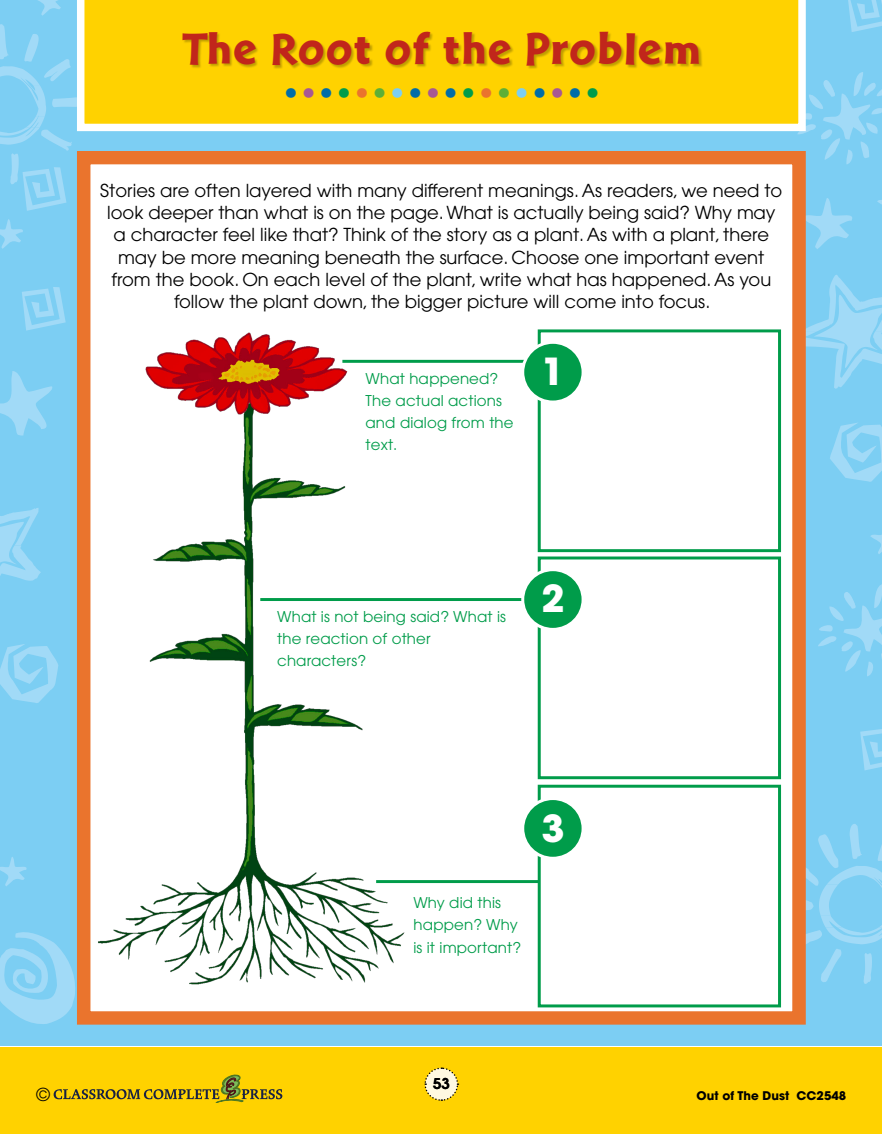
<style>
.page{position:relative;width:882px;height:1134px;background:#fff}
.page>*{position:absolute;margin:0;border:0;box-sizing:border-box;transform-origin:0 0}
.t1{font:45.94px "Cal Sans Heavy KB";letter-spacing:.03em;color:#c1261b}
.t2{font:700 41.56px "Futura";color:#006da7}
.t3{font:700 37.1px "Avant Garde";color:#fff}
.t4{font:17.76px/22.2px "Avant Garde";color:#000;text-align:center}
.t5{font:14.88px/22.2px "Avant Garde";letter-spacing:.01em;color:#009c4a}
.t6{font:600 14.88px "Avant Garde";color:#000}
.t7{font:700 11.9px "Avant Garde";color:#000}
.s1{color:#a75893}
.s2{color:#009c4a}
.s3{color:#ea742d}
.s4{color:#5eaf36}
.s5{color:#7ccef3}
</style>
<div class="page">
<div style="left:0;top:1047px;width:882px;height:87px;background:#ffd200"></div>
<svg style="left:54px;top:1075px;width:228px;height:28px"></svg>
<svg style="left:424px;top:1067px;width:35px;height:34px"></svg>
<div style="left:0;top:0;width:882px;height:1046px;background:#7ccef3"></div>
<svg style="left:0;top:932px;width:75px;height:92px"></svg>
<svg style="left:0;top:644px;width:58px;height:59px"></svg>
<svg style="left:0;top:371px;width:52px;height:65px"></svg>
<svg style="left:38px;top:0;width:23px;height:16px"></svg>
<svg style="left:0;top:219px;width:23px;height:30px"></svg>
<svg style="left:0;top:24px;width:73px;height:187px"></svg>
<svg style="left:0;top:508px;width:41px;height:73px"></svg>
<svg style="left:22px;top:287px;width:44px;height:44px"></svg>
<svg style="left:0;top:857px;width:27px;height:29px"></svg>
<svg style="left:806px;top:824px;width:76px;height:160px"></svg>
<svg style="left:806px;top:275px;width:76px;height:114px"></svg>
<svg style="left:830px;top:423px;width:52px;height:59px"></svg>
<svg style="left:818px;top:584px;width:64px;height:92px"></svg>
<svg style="left:860px;top:729px;width:22px;height:41px"></svg>
<svg style="left:870px;top:534px;width:12px;height:20px"></svg>
<svg style="left:877px;top:200px;width:5px;height:5px"></svg>
<svg style="left:810px;top:72px;width:72px;height:92px"></svg>
<svg style="left:848px;top:0;width:34px;height:32px"></svg>
<svg style="left:806px;top:198px;width:46px;height:51px"></svg>
<svg style="left:73px;top:0;width:737px;height:135px;background:#f8d523"></svg>
<div style="left:84px;top:158px;width:715px;height:860px;background:#fff"></div>
<div style="left:77px;top:151px;width:729px;height:874px;border:13px solid #ea742d"></div>
<div style="left:183px;top:32px;width:520px;height:38px;background:#000;opacity:.25"></div>
<img style="left:87px;top:307px;width:326px;height:695px">
<hr style="left:342px;top:360px;width:196px;height:3px;background:#009c4a">
<hr style="left:260px;top:598px;width:278px;height:3px;background:#009c4a">
<hr style="left:376px;top:880px;width:162px;height:3px;background:#009c4a">
<div style="left:538px;top:329px;width:243px;height:223px;border:3px solid #009c4a"></div>
<div style="left:538px;top:557px;width:243px;height:222px;border:3px solid #009c4a"></div>
<div style="left:538px;top:785px;width:243px;height:222px;border:3px solid #009c4a"></div>
<div style="left:523px;top:342px;width:60px;height:60px;background:#009c4a;border-radius:50%"></div>
<div style="left:521px;top:341px;width:64px;height:63px;border:3px solid #fff;border-radius:50%"></div>
<div style="left:523px;top:570px;width:60px;height:59px;background:#009c4a;border-radius:50%"></div>
<div style="left:521px;top:568px;width:64px;height:63px;border:3px solid #fff;border-radius:50%"></div>
<div style="left:523px;top:799px;width:60px;height:59px;background:#009c4a;border-radius:50%"></div>
<div style="left:521px;top:797px;width:64px;height:63px;border:3px solid #fff;border-radius:50%"></div>
<h1 class="t1" style="left:183px;top:22px;width:520px">The Root of the Problem</h1>
<h2 class="t2" style="left:284px;top:54px;width:318px">.<span class="s1">.</span>.<span class="s2">.</span><span class="s3">.</span><span class="s4">.</span><span class="s5">.</span>.<span class="s1">.</span>.<span class="s2">.</span><span class="s3">.</span><span class="s4">.</span><span class="s5">.</span>.<span class="s1">.</span>.<span class="s2">.</span></h2>
<p class="t4" style="left:100px;top:179px;width:684px">Stories are often layered with many different meanings. As readers, we need to look deeper than what is on the page. What is actually being said? Why may a character feel like that? Think of the story as a plant. As with a plant, there may be more meaning beneath the surface. Choose one important event from the book. On each level of the plant, write what has happened. As you follow the plant down, the bigger picture will come into focus.</p>
<p class="t5" style="left:366px;top:367px;width:150px">What happened?<br>The actual actions and dialog from the text.</p>
<h3 class="t3" style="left:541px;top:348px;width:25px">1</h3>
<p class="t5" style="left:277px;top:605px;width:230px">What is not being said? What is the reaction of other characters?</p>
<h3 class="t3" style="left:541px;top:575px;width:25px">2</h3>
<p class="t5" style="left:413px;top:891px;width:109px">Why did this happen? Why is it important?</p>
<h3 class="t3" style="left:541px;top:804px;width:25px">3</h3>
<p class="t6" style="left:433px;top:1074px;width:18px">53</p>
<p class="t4" style="left:36px;top:1083px;width:15px">©</p>
<p class="t7" style="left:697px;top:1088px;width:151px">Out of The Dust CC2548</p>
</div>
